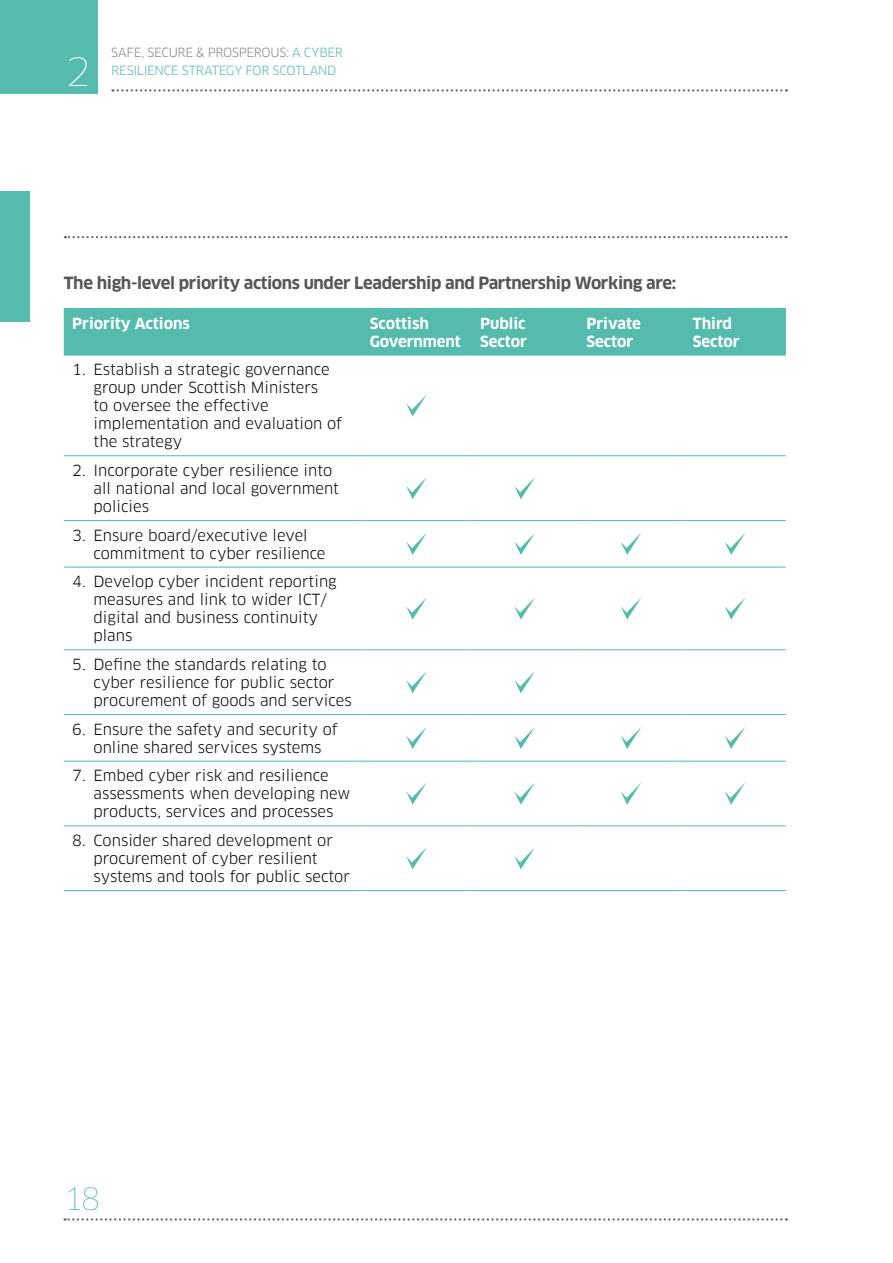
<style>
.page{position:relative;width:893px;height:1263px;background:#fff}
.page>*{position:absolute;margin:0;border:0;box-sizing:border-box;transform-origin:0 0}
.t1{font:100 38.25px "Clan";color:#fff}
.t2{font:100 30px "Clan";color:#54bbad}
.t3{font:700 16.5px "Clan";letter-spacing:-.02em;color:#56565a}
.t4{font:15px/18px "Clan";color:#000}
.t5{font:700 15px/18px "Clan";color:#fff}
.t6{font:12.45px/18px "Clan";letter-spacing:-.025em;color:#54bbad}
.s1{color:#8a8a8d}
</style>
<div class="page">
<div style="left:0;top:0;width:98px;height:94px;background:#54bbad"></div>
<div style="left:64px;top:309px;width:722px;height:46px;background:#54bbad"></div>
<hr style="left:64px;top:308px;width:297px;height:1px;background:#54bbad">
<hr style="left:361px;top:308px;width:111px;height:1px;background:#54bbad">
<hr style="left:472px;top:308px;width:106px;height:1px;background:#54bbad">
<hr style="left:578px;top:308px;width:106px;height:1px;background:#54bbad">
<hr style="left:684px;top:308px;width:102px;height:1px;background:#54bbad">
<hr style="left:64px;top:355px;width:297px;height:1px;background:#54bbad">
<hr style="left:361px;top:355px;width:111px;height:1px;background:#54bbad">
<hr style="left:472px;top:355px;width:106px;height:1px;background:#54bbad">
<hr style="left:578px;top:355px;width:106px;height:1px;background:#54bbad">
<hr style="left:684px;top:355px;width:102px;height:1px;background:#54bbad">
<hr style="left:64px;top:455px;width:297px;height:1px;background:#54bbad">
<hr style="left:361px;top:455px;width:111px;height:1px;background:#54bbad">
<hr style="left:472px;top:455px;width:106px;height:1px;background:#54bbad">
<hr style="left:578px;top:455px;width:106px;height:1px;background:#54bbad">
<hr style="left:684px;top:455px;width:102px;height:1px;background:#54bbad">
<hr style="left:64px;top:520px;width:297px;height:1px;background:#54bbad">
<hr style="left:361px;top:520px;width:111px;height:1px;background:#54bbad">
<hr style="left:472px;top:520px;width:106px;height:1px;background:#54bbad">
<hr style="left:578px;top:520px;width:106px;height:1px;background:#54bbad">
<hr style="left:684px;top:520px;width:102px;height:1px;background:#54bbad">
<hr style="left:64px;top:567px;width:297px;height:1px;background:#54bbad">
<hr style="left:361px;top:567px;width:111px;height:1px;background:#54bbad">
<hr style="left:472px;top:567px;width:106px;height:1px;background:#54bbad">
<hr style="left:578px;top:567px;width:106px;height:1px;background:#54bbad">
<hr style="left:684px;top:567px;width:102px;height:1px;background:#54bbad">
<hr style="left:64px;top:649px;width:297px;height:1px;background:#54bbad">
<hr style="left:361px;top:649px;width:111px;height:1px;background:#54bbad">
<hr style="left:472px;top:649px;width:106px;height:1px;background:#54bbad">
<hr style="left:578px;top:649px;width:106px;height:1px;background:#54bbad">
<hr style="left:684px;top:649px;width:102px;height:1px;background:#54bbad">
<hr style="left:64px;top:714px;width:297px;height:1px;background:#54bbad">
<hr style="left:361px;top:714px;width:111px;height:1px;background:#54bbad">
<hr style="left:472px;top:714px;width:106px;height:1px;background:#54bbad">
<hr style="left:578px;top:714px;width:106px;height:1px;background:#54bbad">
<hr style="left:684px;top:714px;width:102px;height:1px;background:#54bbad">
<hr style="left:64px;top:761px;width:297px;height:1px;background:#54bbad">
<hr style="left:361px;top:761px;width:111px;height:1px;background:#54bbad">
<hr style="left:472px;top:761px;width:106px;height:1px;background:#54bbad">
<hr style="left:578px;top:761px;width:106px;height:1px;background:#54bbad">
<hr style="left:684px;top:761px;width:102px;height:1px;background:#54bbad">
<hr style="left:64px;top:825px;width:297px;height:1px;background:#54bbad">
<hr style="left:361px;top:825px;width:111px;height:1px;background:#54bbad">
<hr style="left:472px;top:825px;width:106px;height:1px;background:#54bbad">
<hr style="left:578px;top:825px;width:106px;height:1px;background:#54bbad">
<hr style="left:684px;top:825px;width:102px;height:1px;background:#54bbad">
<hr style="left:64px;top:890px;width:297px;height:1px;background:#54bbad">
<hr style="left:361px;top:890px;width:111px;height:1px;background:#54bbad">
<hr style="left:472px;top:890px;width:106px;height:1px;background:#54bbad">
<hr style="left:578px;top:890px;width:106px;height:1px;background:#54bbad">
<hr style="left:684px;top:890px;width:102px;height:1px;background:#54bbad">
<svg style="left:406px;top:394px;width:21px;height:23px"></svg>
<svg style="left:406px;top:477px;width:21px;height:22px"></svg>
<svg style="left:514px;top:477px;width:21px;height:22px"></svg>
<svg style="left:406px;top:533px;width:21px;height:22px"></svg>
<svg style="left:514px;top:533px;width:21px;height:22px"></svg>
<svg style="left:621px;top:533px;width:20px;height:22px"></svg>
<svg style="left:725px;top:533px;width:20px;height:22px"></svg>
<svg style="left:406px;top:597px;width:21px;height:23px"></svg>
<svg style="left:514px;top:597px;width:21px;height:23px"></svg>
<svg style="left:621px;top:598px;width:20px;height:22px"></svg>
<svg style="left:725px;top:598px;width:20px;height:22px"></svg>
<svg style="left:406px;top:671px;width:21px;height:22px"></svg>
<svg style="left:514px;top:671px;width:21px;height:22px"></svg>
<svg style="left:406px;top:727px;width:21px;height:22px"></svg>
<svg style="left:514px;top:727px;width:21px;height:22px"></svg>
<svg style="left:621px;top:727px;width:20px;height:22px"></svg>
<svg style="left:725px;top:727px;width:20px;height:22px"></svg>
<svg style="left:406px;top:782px;width:21px;height:23px"></svg>
<svg style="left:514px;top:782px;width:21px;height:23px"></svg>
<svg style="left:621px;top:783px;width:20px;height:22px"></svg>
<svg style="left:725px;top:783px;width:20px;height:22px"></svg>
<svg style="left:406px;top:847px;width:21px;height:22px"></svg>
<svg style="left:514px;top:847px;width:21px;height:22px"></svg>
<svg style="left:65px;top:236px;width:721px;height:2px"></svg>
<svg style="left:65px;top:1218px;width:722px;height:2px"></svg>
<div style="left:0;top:191px;width:30px;height:131px;background:#54bbad"></div>
<svg style="left:112px;top:89px;width:675px;height:3px"></svg>
<h1 class="t1" style="left:65px;top:49px;width:27px">2</h1>
<p class="t6" style="left:111px;top:44px;width:233px"><span class="s1">SAFE, SECURE &amp; PROSPEROUS:</span> A CYBER<br>RESILIENCE STRATEGY FOR SCOTLAND</p>
<p class="t3" style="left:64px;top:273px;width:614px">The high-level priority actions under Leadership and Partnership Working are:</p>
<p class="t5" style="left:72px;top:314px;width:119px">Priority Actions</p>
<p class="t5" style="left:370px;top:314px;width:92px">Scottish<br>Government</p>
<p class="t5" style="left:480px;top:314px;width:48px">Public<br>Sector</p>
<p class="t5" style="left:586px;top:314px;width:56px">Private<br>Sector</p>
<p class="t5" style="left:693px;top:314px;width:48px">Third<br>Sector</p>
<p class="t4" style="left:94px;top:361px;width:250px;text-indent:-21px">1. Establish a strategic governance group under Scottish Ministers<br>to oversee the effective implementation and evaluation of the strategy</p>
<p class="t4" style="left:94px;top:462px;width:247px;text-indent:-21px">2. Incorporate cyber resilience into all national and local government policies</p>
<p class="t4" style="left:94px;top:526px;width:233px;text-indent:-21px">3. Ensure board/executive level commitment to cyber resilience</p>
<p class="t4" style="left:94px;top:573px;width:245px;text-indent:-21px">4. Develop cyber incident reporting measures and link to wider ICT/ digital and business continuity plans</p>
<p class="t4" style="left:94px;top:656px;width:260px;text-indent:-21px">5. Define the standards relating to cyber resilience for public sector procurement of goods and services</p>
<p class="t4" style="left:72px;top:720px;width:267px;text-align:center">6. Ensure the safety and security of online shared services systems</p>
<p class="t4" style="left:94px;top:767px;width:258px;text-indent:-21px">7. Embed cyber risk and resilience assessments when developing new products, services and processes</p>
<p class="t4" style="left:94px;top:832px;width:258px;text-indent:-21px">8. Consider shared development or procurement of cyber resilient systems and tools for public sector</p>
<h2 class="t2" style="left:64px;top:1180px;width:38px">18</h2>
</div>
